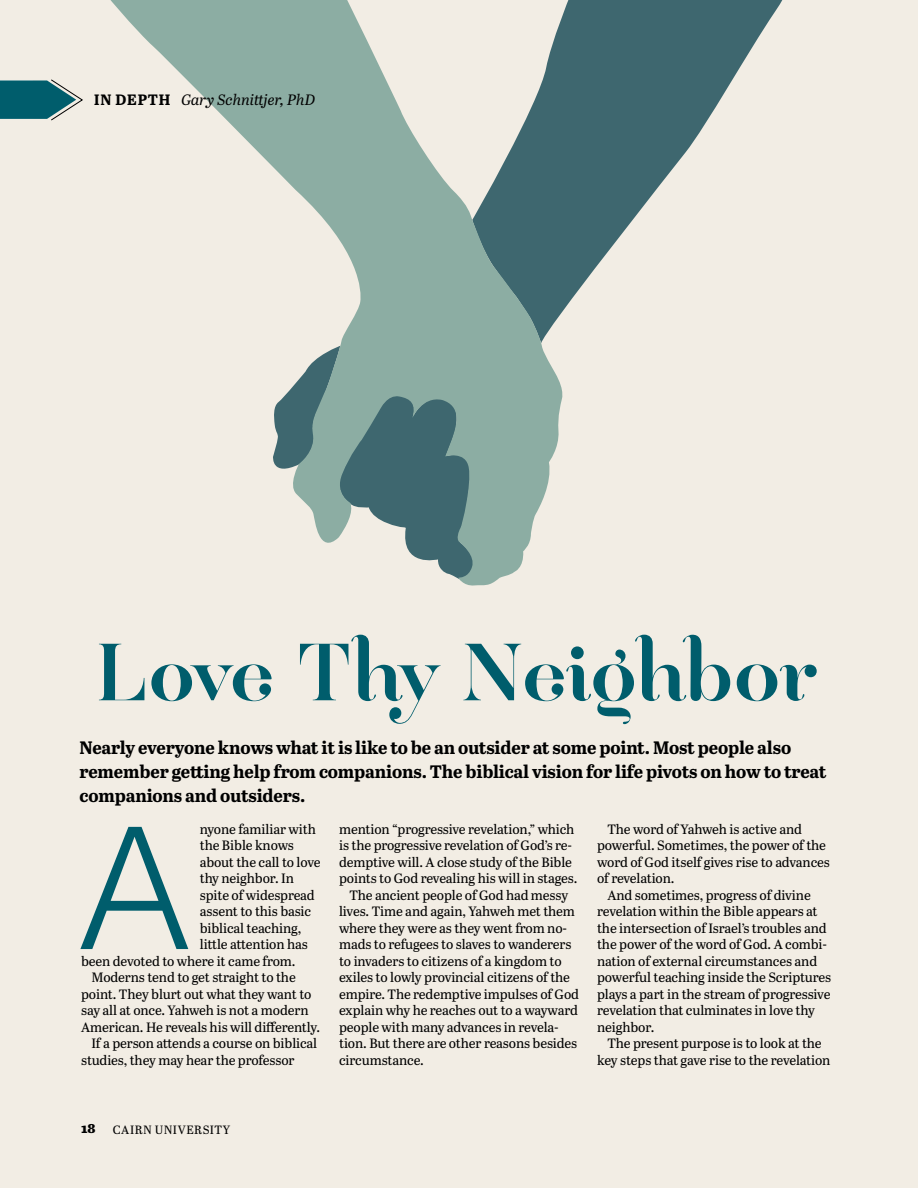
<style>
.page{position:relative;width:918px;height:1188px;background:#f2ede4}
.page>*{position:absolute;margin:0;border:0;box-sizing:border-box;transform-origin:0 0}
.t1{font:300 169.65px "Helvetica";color:#005d6c}
.t2{font:69px "Hera Big";color:#005d6c}
.t3{font:700 18px/24px "Abril Text";letter-spacing:-.01em;color:#000}
.t4{font:italic 15px "Abril Text";color:#000}
.t5{font:13.5px/16.5px "Abril Text";letter-spacing:-.01em;color:#000}
.t6{font:800 13.5px "Abril Text";color:#000}
.t7{font:12px "Abril Text";letter-spacing:.04em;color:#000}
.s1{font-weight:700;font-style:normal}
</style>
<div class="page">
<svg style="left:566px;top:0;width:217px;height:307px;fill:#3e676f"></svg>
<svg style="left:110px;top:0;width:456px;height:586px"></svg>
<svg style="left:0;top:79px;width:83px;height:42px"></svg>
<p class="t4" style="left:94px;top:89px;width:223px"><span class="s1">IN DEPTH</span> Gary Schnittjer, PhD</p>
<h2 class="t2" style="left:96px;top:618px;width:724px">Love Thy Neighbor</h2>
<h3 class="t3" style="left:80px;top:735px;width:749px">Nearly everyone knows what it is like to be an outsider at some point. Most people also remember getting help from companions. The biblical vision for life pivots on how to treat companions and outsiders.</h3>
<p class="t5" style="left:200px;top:820px;width:118px">nyone familiar with</p>
<p class="t5" style="left:200px;top:837px;width:96px">the Bible knows</p>
<p class="t5" style="left:200px;top:853px;width:122px">about the call to love</p>
<p class="t5" style="left:200px;top:870px;width:96px">thy neighbor. In</p>
<p class="t5" style="left:200px;top:886px;width:116px">spite of widespread</p>
<p class="t5" style="left:200px;top:903px;width:113px">assent to this basic</p>
<p class="t5" style="left:200px;top:919px;width:103px">biblical teaching,</p>
<p class="t5" style="left:200px;top:936px;width:110px">little attention has</p>
<p class="t5" style="left:81px;top:952px;width:216px">been devoted to where it came from.</p>
<p class="t5" style="left:91px;top:969px;width:206px">Moderns tend to get straight to the</p>
<p class="t5" style="left:81px;top:985px;width:232px">point. They blurt out what they want to</p>
<p class="t5" style="left:81px;top:1002px;width:229px">say all at once. Yahweh is not a modern</p>
<p class="t5" style="left:81px;top:1018px;width:241px">American. He reveals his will differently.</p>
<p class="t5" style="left:91px;top:1035px;width:227px">If a person attends a course on biblical</p>
<p class="t5" style="left:81px;top:1051px;width:215px">studies, they may hear the professor</p>
<h1 class="t1" style="left:78px;top:744px;width:115px">A</h1>
<p class="t5" style="left:339px;top:820px;width:237px">mention “progressive revelation,” which</p>
<p class="t5" style="left:339px;top:837px;width:234px">is the progressive revelation of God’s re-</p>
<p class="t5" style="left:339px;top:853px;width:234px">demptive will. A close study of the Bible</p>
<p class="t5" style="left:339px;top:870px;width:240px">points to God revealing his will in stages.</p>
<p class="t5" style="left:349px;top:886px;width:220px">The ancient people of God had messy</p>
<p class="t5" style="left:339px;top:903px;width:237px">lives. Time and again, Yahweh met them</p>
<p class="t5" style="left:339px;top:919px;width:229px">where they were as they went from no-</p>
<p class="t5" style="left:339px;top:936px;width:234px">mads to refugees to slaves to wanderers</p>
<p class="t5" style="left:339px;top:952px;width:224px">to invaders to citizens of a kingdom to</p>
<p class="t5" style="left:339px;top:969px;width:232px">exiles to lowly provincial citizens of the</p>
<p class="t5" style="left:339px;top:985px;width:241px">empire. The redemptive impulses of God</p>
<p class="t5" style="left:339px;top:1002px;width:240px">explain why he reaches out to a wayward</p>
<p class="t5" style="left:339px;top:1018px;width:221px">people with many advances in revela-</p>
<p class="t5" style="left:339px;top:1035px;width:240px">tion. But there are other reasons besides</p>
<p class="t5" style="left:339px;top:1051px;width:86px">circumstance.</p>
<p class="t5" style="left:597px;top:820px;width:234px;text-indent:10px">The word of Yahweh is active and powerful. Sometimes, the power of the word of God itself gives rise to advances of revelation.</p>
<p class="t5" style="left:597px;top:886px;width:236px;text-indent:10px">And sometimes, progress of divine revelation within the Bible appears at the intersection of Israel’s troubles and the power of the word of God. A combi&shy;nation of external circumstances and powerful teaching inside the Scriptures plays a part in the stream of progressive revelation that culminates in love thy neighbor.</p>
<p class="t5" style="left:597px;top:1035px;width:235px;text-align:center">The present purpose is to look at the key steps that gave rise to the revelation</p>
<p class="t6" style="left:81px;top:1118px;width:16px">18</p>
<p class="t7" style="left:113px;top:1121px;width:119px">CAIRN UNIVERSITY</p>
</div>
